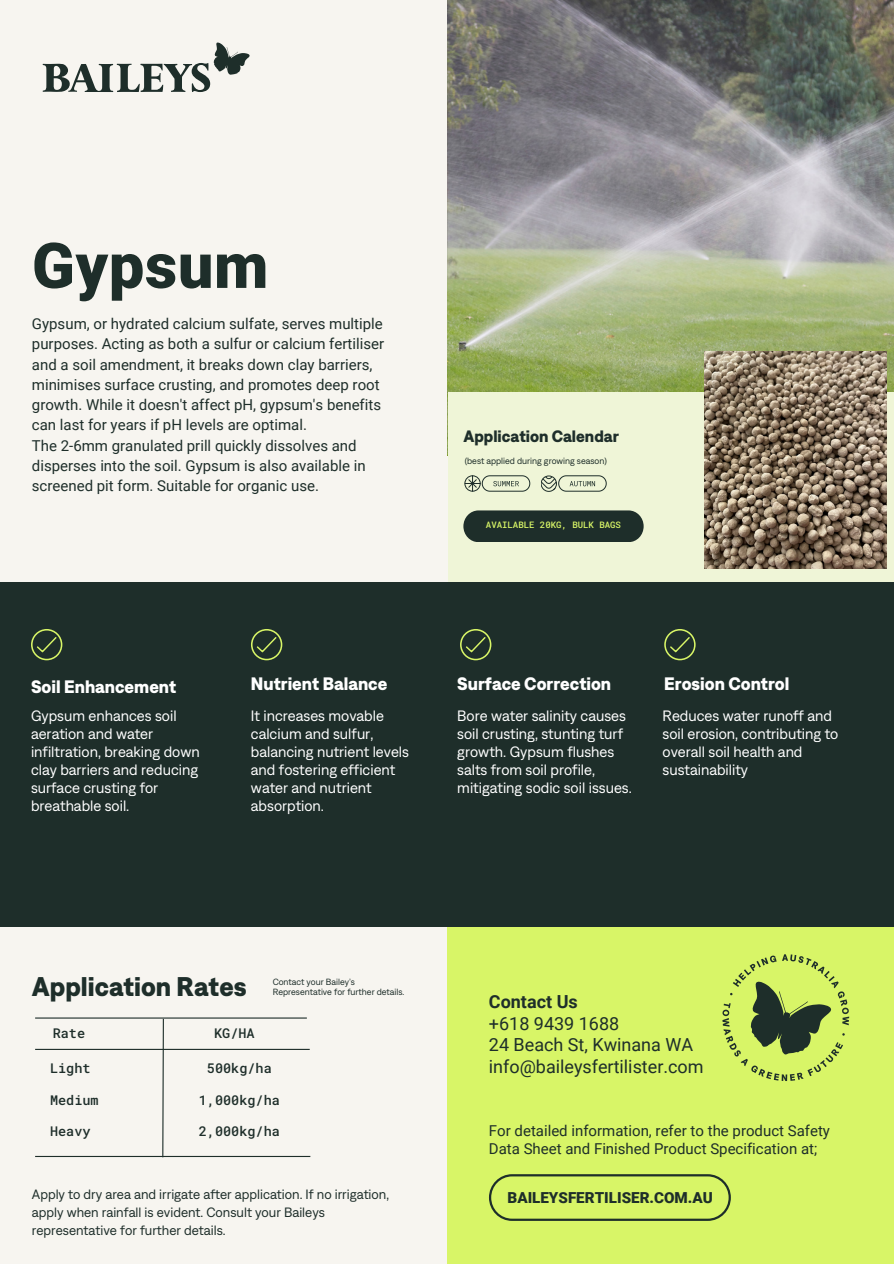
<style>
.page{position:relative;width:894px;height:1264px;background:#fff}
.page>*{position:absolute;margin:0;border:0;box-sizing:border-box;transform-origin:0 0}
.t1{font:900 63px "Roboto";letter-spacing:.01em;color:#1e2e2a}
.t2{font:700 27px "Denim";color:#1e2e2a}
.t3{font:18px/21.3px "Roboto";color:#1e2e2a}
.t4{font:700 18px "Denim";color:#fff}
.t5{font:700 16.5px "Denim";color:#1e2e2a}
.t6{font:900 15.15px "Roboto";color:#1e2e2a}
.t7{font:15px/20.2px "Roboto";color:#1e2e2a}
.t8{font:15px/18px "Denim";color:#fff}
.t9{font:13.5px/18px "Denim";color:#1e2e2a}
.t10{font:500 13.5px "Roboto Mono";color:#1e2e2a}
.t11{font:9px "Denim";color:#1e2e2a}
.t12{font:500 9px "Roboto Mono";color:#d8f567}
.s1{font-weight:700}
</style>
<div class="page">
<div style="left:0;top:0;width:893px;height:1263px;background:#f7f5f0"></div>
<img style="left:447px;top:0;width:446px;height:392px">
<div style="left:447px;top:392px;width:446px;height:239px;background:#eff5d7"></div>
<div style="left:447px;top:926px;width:446px;height:337px;background:#d8f567"></div>
<div style="left:0;top:631px;width:893px;height:295px;background:#1e2e2a"></div>
<svg style="left:43px;top:43px;width:206px;height:49px"></svg>
<svg style="left:722px;top:954px;width:127px;height:127px"></svg>
<svg style="left:489px;top:1174px;width:241px;height:46px"></svg>
<svg style="left:541px;top:475px;width:65px;height:16px"></svg>
<div style="left:0;top:582px;width:893px;height:289px;background:#1e2e2a"></div>
<svg style="left:251px;top:629px;width:31px;height:31px"></svg>
<svg style="left:460px;top:629px;width:31px;height:31px"></svg>
<svg style="left:664px;top:629px;width:31px;height:31px"></svg>
<svg style="left:31px;top:629px;width:31px;height:31px"></svg>
<svg style="left:464px;top:475px;width:66px;height:16px"></svg>
<img style="left:704px;top:351px;width:182px;height:217px">
<hr style="left:35px;top:1017px;width:272px;height:1px;background:#1e2e2a">
<hr style="left:35px;top:1048px;width:274px;height:1px;background:#1e2e2a">
<hr style="left:35px;top:1155px;width:275px;height:1px;background:#1e2e2a">
<svg style="left:162px;top:1017px;width:2px;height:141px"></svg>
<div style="left:463px;top:510px;width:180px;height:32px;background:#1e2e2a;border-radius:15px"></div>
<h3 class="t1" style="left:32px;top:229px;width:238px">Gypsum</h3>
<p class="t7" style="left:32px;top:314px;width:353px">Gypsum, or hydrated calcium sulfate, serves multiple purposes. Acting as both a sulfur or calcium fertiliser and a soil amendment, it breaks down clay barriers, minimises surface crusting, and promotes deep root growth. While it doesn't affect pH, gypsum's benefits can last for years if pH levels are optimal.</p>
<p class="t7" style="left:32px;top:435px;width:335px">The 2-6mm granulated prill quickly dissolves and disperses into the soil. Gypsum is also available in screened pit form. Suitable for organic use.</p>
<p class="t5" style="left:463px;top:427px;width:157px">Application Calendar</p>
<p class="t11" style="left:464px;top:456px;width:144px">(best applied during growing season)</p>
<h6 class="t12" style="left:486px;top:519px;width:137px">AVAILABLE 20KG, BULK BAGS</h6>
<p class="t4" style="left:31px;top:676px;width:147px">Soil Enhancement</p>
<p class="t8" style="left:31px;top:706px;width:170px">Gypsum enhances soil aeration and water infiltration, breaking down clay barriers and reducing surface crusting for breathable soil.</p>
<h3 class="t4" style="left:251px;top:673px;width:138px">Nutrient Balance</h3>
<p class="t8" style="left:251px;top:706px;width:159px">It increases movable calcium and sulfur, balancing nutrient levels and fostering efficient water and nutrient absorption.</p>
<h3 class="t4" style="left:457px;top:673px;width:155px">Surface Correction</h3>
<p class="t8" style="left:457px;top:706px;width:176px">Bore water salinity causes soil crusting, stunting turf growth. Gypsum flushes salts from soil profile, mitigating sodic soil issues.</p>
<h3 class="t4" style="left:664px;top:673px;width:126px">Erosion Control</h3>
<p class="t8" style="left:662px;top:706px;width:177px">Reduces water runoff and soil erosion, contributing to overall soil health and sustainability</p>
<h3 class="t2" style="left:32px;top:970px;width:216px">Application Rates</h3>
<p class="t11" style="left:272px;top:976px;width:84px">Contact your Bailey’s</p>
<p class="t11" style="left:272px;top:986px;width:133px">Representative for further details.</p>
<h2 class="t10" style="left:53px;top:1024px;width:34px">Rate</h2>
<p class="t10" style="left:214px;top:1024px;width:42px">KG/HA</p>
<p class="t10" style="left:50px;top:1059px;width:42px">Light</p>
<p class="t10" style="left:50px;top:1090px;width:50px">Medium</p>
<p class="t10" style="left:50px;top:1122px;width:42px">Heavy</p>
<p class="t10" style="left:207px;top:1059px;width:66px">500kg/ha</p>
<p class="t10" style="left:199px;top:1090px;width:82px">1,000kg/ha</p>
<p class="t10" style="left:199px;top:1122px;width:82px">2,000kg/ha</p>
<p class="t9" style="left:32px;top:1184px;width:358px">Apply to dry area and irrigate after application. If no irrigation, apply when rainfall is evident. Consult your Baileys representative for further details.</p>
<h1 class="t3" style="left:489px;top:991px;width:216px"><span class="s1">Contact Us<br></span>+618 9439 1688<br>24 Beach St, Kwinana WA info@baileysfertilister.com</h1>
<p class="t7" style="left:489px;top:1121px;width:342px;line-height:18px">For detailed information, refer to the product Safety<br>Data Sheet and Finished Product Specification at;</p>
<p class="t6" style="left:507px;top:1189px;width:207px">BAILEYSFERTILISER.COM.AU</p>
</div>
